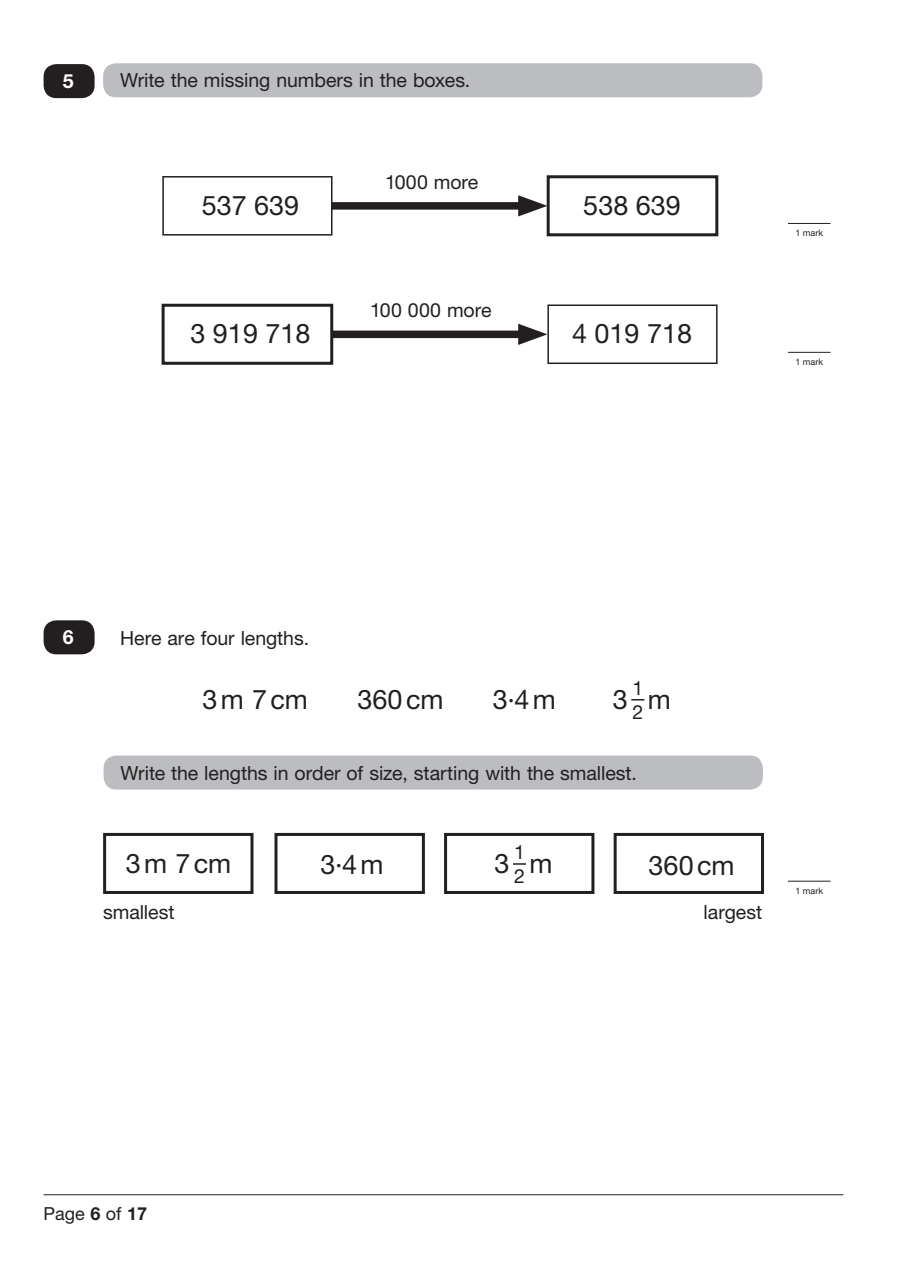
<style>
.page{position:relative;width:903px;height:1261px;background:#fff}
.page>*{position:absolute;margin:0;border:0;box-sizing:border-box;transform-origin:0 0}
.t1{font:27px "Helvetica Neue LT Std";color:#231f20}
.t2{font:19.5px/23.7px "Helvetica Neue LT Std";letter-spacing:-.005em;color:#231f20}
.t3{font:700 19.5px "Helvetica Neue LT Std";color:#fff}
.t4{font:18px "Helvetica Neue LT Std";color:#231f20}
.t5{font:9px "Helvetica Neue LT Std";color:#231f20}
.s1{font-weight:700}
</style>
<div class="page">
<hr style="left:44px;top:1194px;width:799px;height:1px;background:#231f20">
<div style="left:103px;top:833px;width:150px;height:61px;border:3px solid #231f20"></div>
<div style="left:274px;top:833px;width:151px;height:61px;border:3px solid #231f20"></div>
<div style="left:444px;top:833px;width:150px;height:61px;border:3px solid #231f20"></div>
<div style="left:613px;top:833px;width:151px;height:61px;border:3px solid #231f20"></div>
<hr style="left:788px;top:223px;width:42px;height:1px;background:#231f20">
<hr style="left:788px;top:352px;width:42px;height:1px;background:#231f20">
<hr style="left:788px;top:881px;width:42px;height:1px;background:#231f20">
<div style="left:44px;top:64px;width:51px;height:34px;background:#231f20;border-radius:13px"></div>
<div style="left:103px;top:63px;width:659px;height:34px;background:#bcbdc0;border-radius:13px"></div>
<div style="left:331px;top:202px;width:199px;height:8px;background:#231f20"></div>
<svg style="left:518px;top:195px;width:28px;height:21px"></svg>
<div style="left:331px;top:331px;width:199px;height:7px;background:#231f20"></div>
<svg style="left:518px;top:324px;width:29px;height:21px"></svg>
<div style="left:162px;top:176px;width:170px;height:60px;border:2px solid #231f20"></div>
<div style="left:162px;top:304px;width:171px;height:61px;border:3px solid #231f20"></div>
<div style="left:546px;top:175px;width:172px;height:61px;border:3px solid #231f20"></div>
<div style="left:547px;top:304px;width:170px;height:60px;border:2px solid #231f20"></div>
<svg style="left:631px;top:699px;width:13px;height:1px"></svg>
<div style="left:44px;top:620px;width:51px;height:34px;background:#231f20;border-radius:13px"></div>
<div style="left:104px;top:756px;width:659px;height:34px;background:#bcbdc0;border-radius:13px"></div>
<svg style="left:513px;top:863px;width:13px;height:2px"></svg>
<p class="t3" style="left:63px;top:74px;width:12px">5</p>
<p class="t2" style="left:120px;top:70px;width:352px">Write the missing numbers in the boxes.</p>
<h1 class="t1" style="left:202px;top:195px;width:99px">537 639</h1>
<h1 class="t1" style="left:190px;top:323px;width:122px">3 919 718</h1>
<p class="t2" style="left:385px;top:171px;width:95px">1000 more</p>
<p class="t2" style="left:370px;top:300px;width:123px">100 000 more</p>
<h1 class="t1" style="left:583px;top:195px;width:99px">538 639</h1>
<h1 class="t1" style="left:572px;top:323px;width:122px">4 019 718</h1>
<p class="t5" style="left:795px;top:229px;width:29px">1 mark</p>
<p class="t5" style="left:795px;top:358px;width:29px">1 mark</p>
<p class="t3" style="left:63px;top:630px;width:12px">6</p>
<p class="t2" style="left:120px;top:627px;width:191px">Here are four lengths.</p>
<h1 class="t1" style="left:613px;top:689px;width:17px">3</h1>
<p class="t2" style="left:632px;top:678px;width:12px">1<br>2</p>
<h1 class="t1" style="left:202px;top:689px;width:107px">3 m 7 cm</h1>
<h1 class="t1" style="left:357px;top:689px;width:87px">360 cm</h1>
<h1 class="t1" style="left:493px;top:689px;width:64px">3·4 m</h1>
<h1 class="t1" style="left:647px;top:689px;width:25px">m</h1>
<p class="t2" style="left:121px;top:762px;width:518px">Write the lengths in order of size, starting with the smallest.</p>
<p class="t2" style="left:514px;top:842px;width:40px">1<br>2 <sup>m</sup></p>
<h1 class="t1" style="left:126px;top:853px;width:107px">3 m 7 cm</h1>
<h1 class="t1" style="left:321px;top:854px;width:64px">3·4 m</h1>
<h1 class="t1" style="left:494px;top:853px;width:17px">3</h1>
<h1 class="t1" style="left:648px;top:855px;width:88px">360 cm</h1>
<p class="t2" style="left:103px;top:902px;width:73px">smallest</p>
<p class="t2" style="left:703px;top:902px;width:60px">largest</p>
<p class="t5" style="left:795px;top:887px;width:29px">1 mark</p>
<p class="t4" style="left:44px;top:1207px;width:105px">Page <span class="s1">6</span> of <span class="s1">17</span></p>
</div>
